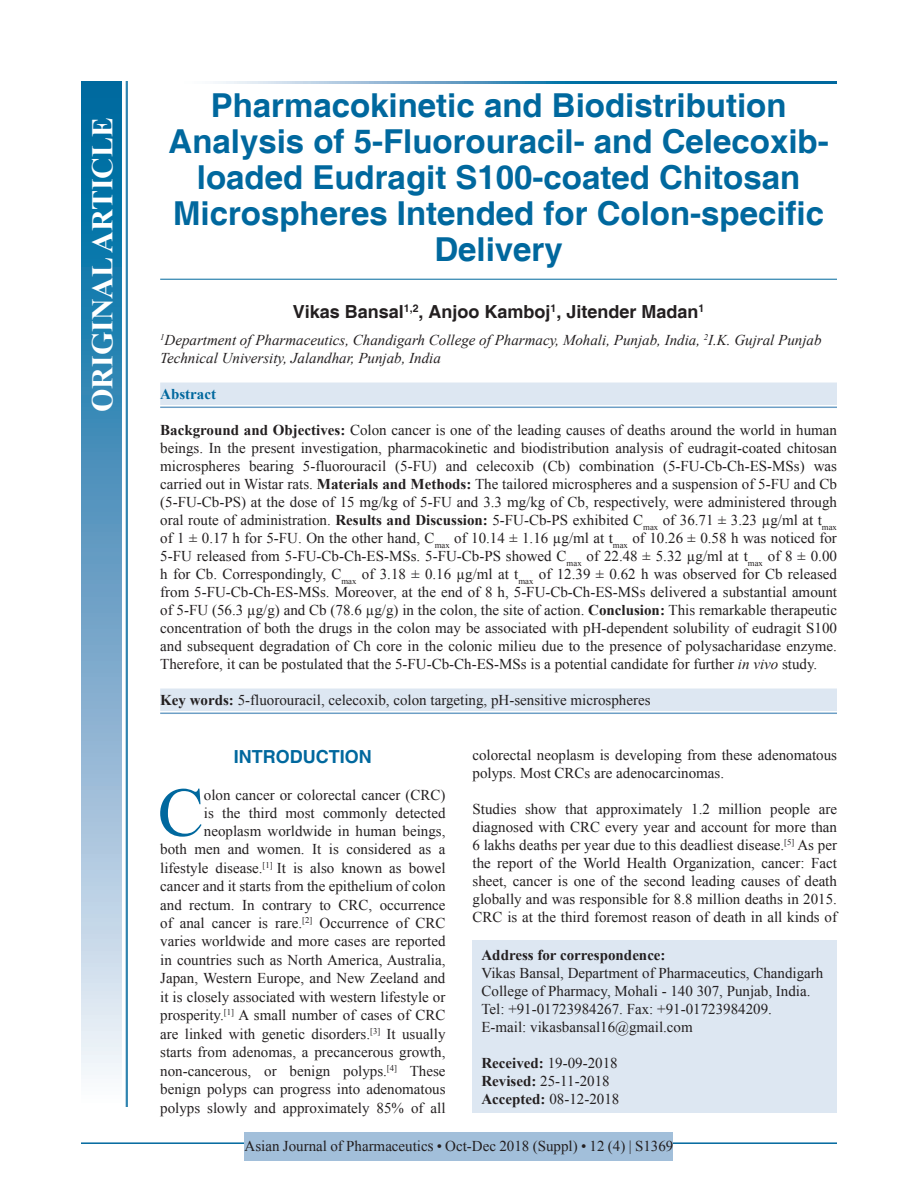
<style>
.page{position:relative;width:918px;height:1188px;background:#fff}
.page>*{position:absolute;margin:0;border:0;box-sizing:border-box;transform-origin:0 0}
.DROP_CAP_TX{font:69.3px "Times New Roman";color:#00689e}
.AT{font:700 33px/36px "Helvetica";color:#00689e;text-align:center}
.AH{font:700 30px "Times New Roman";color:#fff}
.AU{font:700 18px "Helvetica";color:#231f20}
.t1{font:700 18px "Helvetica";color:#00689e}
.ABS_1{font:15px/18px "Times New Roman";color:#231f20;text-align:justify}
.DROP_CAP_TX-2{font:15px/18.5px "Times New Roman";color:#231f20;text-align:right}
.TX{font:15px/18px "Times New Roman";color:#231f20;text-align:justify}
.ADD{font:15px/18px "Times New Roman";color:#231f20}
.AFF{font:italic 15px/18px "Times New Roman";color:#231f20}
.KWD_1_L{font:15px "Times New Roman";color:#231f20}
.RF{font:15px "Times New Roman";color:#231f20}
.HIS{font:15px/18px "Times New Roman";color:#231f20}
.ABS{font:700 15px "Times New Roman";color:#00689e}
.s1{font-weight:700}
.s2{font-style:italic}
</style>
<div class="page">
<hr style="left:81px;top:1142px;width:756px;height:2px;background:#00689e">
<div style="left:245px;top:1132px;width:428px;height:28px;background:#a2bfda"></div>
<hr style="left:160px;top:279px;width:677px;height:1px;background:#00689e">
<div style="left:160px;top:383px;width:677px;height:22px;background:#dde7f2"></div>
<hr style="left:160px;top:407px;width:677px;height:1px;background:#6d9fc6">
<div style="left:160px;top:689px;width:677px;height:22px;background:#dde7f2"></div>
<hr style="left:160px;top:713px;width:677px;height:1px;background:#6d9fc6">
<div style="left:472px;top:940px;width:365px;height:173px;background:#dde7f2"></div>
<svg style="left:215px;top:81px;width:622px;height:3px;background:#4d94bc"></svg>
<div style="left:81px;top:81px;width:41px;height:1026px;background:linear-gradient(to bottom,#005e9a,#f6f0f9)"></div>
<hr style="left:127px;top:81px;width:1px;height:1026px;background:#00689e">
<hr style="left:126px;top:81px;width:1px;height:1026px;background:#00689e">
<p class="AH" style="left:81px;top:412px;width:296px;rotate:-90deg">ORIGINAL ARTICLE</p>
<p class="AT" style="left:169px;top:89px;width:662px">Pharmacokinetic and Biodistribution Analysis of 5-Fluorouracil- and Celecoxib&shy;loaded Eudragit S100-coated Chitosan Microspheres Intended for Colon-specific Delivery</p>
<p class="AU" style="left:293px;top:301px;width:413px">Vikas Bansal<sup>1,2</sup>, Anjoo Kamboj<sup>1</sup>, Jitender Madan<sup>1</sup></p>
<p class="AFF" style="left:160px;top:331px;width:663px"><sup>1</sup>Department of Pharmaceutics, Chandigarh College of Pharmacy, Mohali, Punjab, India, <sup>2</sup>I.K. Gujral Punjab<br>Technical University, Jalandhar, Punjab, India</p>
<p class="ABS" style="left:160px;top:383px;width:57px">Abstract</p>
<p class="ABS_1" style="left:160px;top:421px;width:678px"><span class="s1">Background and Objectives:</span> Colon cancer is one of the leading causes of deaths around the world in human beings. In the present investigation, pharmacokinetic and biodistribution analysis of eudragit-coated chitosan microspheres bearing 5-fluorouracil (5-FU) and celecoxib (Cb) combination (5-FU-Cb-Ch-ES-MSs) was carried out in Wistar rats. <span class="s1">Materials and Methods:</span> The tailored microspheres and a suspension of 5-FU and Cb (5-FU-Cb-PS) at the dose of 15 mg/kg of 5-FU and 3.3 mg/kg of Cb, respectively, were administered through oral route of administration. <span class="s1">Results and Discussion:</span> 5-FU-Cb-PS exhibited C<sub>max</sub> of 36.71 ± 3.23 µg/ml at t<sub>max </sub>of 1 ± 0.17 h for 5-FU. On the other hand, C<sub>max</sub> of 10.14 ± 1.16 µg/ml at t<sub>max</sub> of 10.26 ± 0.58 h was noticed for 5-FU released from 5-FU-Cb-Ch-ES-MSs. 5-FU-Cb-PS showed C<sub>max</sub> of 22.48 ± 5.32 µg/ml at t<sub>max</sub> of 8 ± 0.00 h for Cb. Correspondingly, C<sub>max</sub> of 3.18 ± 0.16 µg/ml at t<sub>max</sub> of 12.39 ± 0.62 h was observed for Cb released from 5-FU-Cb-Ch-ES-MSs. Moreover, at the end of 8 h, 5-FU-Cb-Ch-ES-MSs delivered a substantial amount of 5-FU (56.3 µg/g) and Cb (78.6 µg/g) in the colon, the site of action. <span class="s1">Conclusion:</span> This remarkable therapeutic concentration of both the drugs in the colon may be associated with pH-dependent solubility of eudragit S100 and subsequent degradation of Ch core in the colonic milieu due to the presence of polysacharidase enzyme.<br>Therefore, it can be postulated that the 5-FU-Cb-Ch-ES-MSs is a potential candidate for further <span class="s2">in vivo</span> study.</p>
<p class="KWD_1_L" style="left:160px;top:689px;width:492px"><span class="s1">Key words:</span> 5-fluorouracil, celecoxib, colon targeting, pH-sensitive microspheres</p>
<h1 class="t1" style="left:234px;top:746px;width:139px">INTRODUCTION</h1>
<p class="DROP_CAP_TX" style="left:158px;top:764px;width:48px">C</p>
<p class="DROP_CAP_TX-2" style="left:160px;top:785px;width:287px">olon cancer or colorectal cancer (CRC)<br>is the third most commonly detected neoplasm worldwide in human beings,<br>both men and women. It is considered as a lifestyle disease.<sup>[1]</sup> It is also known as bowel cancer and it starts from the epithelium of colon and rectum. In contrary to CRC, occurrence of anal cancer is rare.<sup>[2]</sup> Occurrence of CRC varies worldwide and more cases are reported in countries such as North America, Australia, Japan, Western Europe, and New Zeeland and it is closely associated with western lifestyle or prosperity.<sup>[1]</sup> A small number of cases of CRC are linked with genetic disorders.<sup>[3]</sup> It usually starts from adenomas, a precancerous growth, non-cancerous, or benign polyps.<sup>[4]</sup> These benign polyps can progress into adenomatous polyps slowly and approximately 85% of all</p>
<p class="DROP_CAP_TX-2" style="left:472px;top:746px;width:366px;line-height:18px;text-align:left">colorectal neoplasm is developing from these adenomatous polyps. Most CRCs are adenocarcinomas.</p>
<p class="TX" style="left:472px;top:800px;width:366px">Studies show that approximately 1.2 million people are diagnosed with CRC every year and account for more than 6 lakhs deaths per year due to this deadliest disease.<sup>[5]</sup> As per the report of the World Health Organization, cancer: Fact sheet, cancer is one of the second leading causes of death globally and was responsible for 8.8 million deaths in 2015.<br>CRC is at the third foremost reason of death in all kinds of</p>
<p class="ADD" style="left:482px;top:945px;width:343px"><span class="s1">Address for correspondence:<br></span>Vikas Bansal, Department of Pharmaceutics, Chandigarh College of Pharmacy, Mohali - 140 307, Punjab, India.<br>Tel: +91-01723984267. Fax: +91-01723984209.<br>E-mail: vikasbansal16@gmail.com</p>
<p class="HIS" style="left:482px;top:1053px;width:139px"><span class="s1">Received:</span> 19-09-2018<br><span class="s1">Revised:</span> 25-11-2018<br><span class="s1">Accepted:</span> 08-12-2018</p>
<p class="RF" style="left:245px;top:1136px;width:430px">Asian Journal of Pharmaceutics • Oct-Dec 2018 (Suppl) • 12 (4) | S1369</p>
</div>
